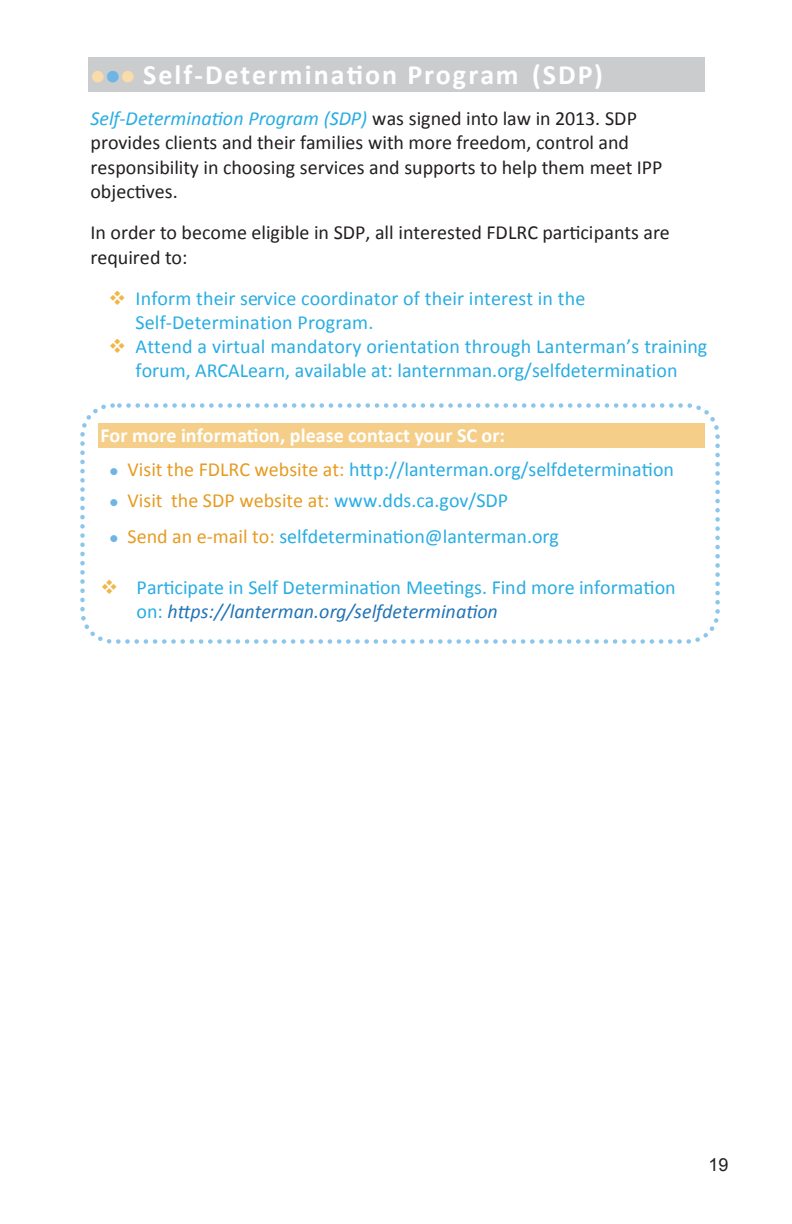
<style>
.page{position:relative;width:792px;height:1224px;background:#fff}
.page>*{position:absolute;margin:0;border:0;box-sizing:border-box;transform-origin:0 0}
.t1{font:700 28px "Calibri";letter-spacing:.07em;color:#fff}
.t2{font:20px/24px "Calibri";color:#27ade3}
.t3{font:20px/24.4px "Calibri";color:#231f20}
.t4{font:700 20px "Calibri";letter-spacing:.005em;color:#fff}
.t5{font:20px "Calibri";color:#e69b22}
.t6{font:18px "Arial";color:#231f20}
.s1{color:#f9dcaa}
.s2{color:#6db5e4}
.s3{font-style:italic;color:#27ade3}
.s4{color:#f1b64a}
.s5{color:#e69b22}
.s6{color:#27ade3}
.s7{font-style:italic;color:#2274b6}
</style>
<div class="page">
<div style="left:88px;top:58px;width:616px;height:34px;background:#cbccce"></div>
<div style="left:80px;top:403px;width:640px;height:241px;border:4px dashed #8bc6ec;border-radius:30px"></div>
<div style="left:98px;top:423px;width:606px;height:25px;background:#f5cf89"></div>
<h1 class="t1" style="left:91px;top:55px;width:514px"><span class="s1">●</span><span class="s2">●</span><span class="s1">●</span> Self-Determination Program (SDP)</h1>
<p class="t3" style="left:90px;top:105px;width:574px"><span class="s3">Self-Determination Program (SDP)</span> was signed into law in 2013. SDP provides clients and their families with more freedom, control and responsibility in choosing services and supports to help them meet IPP objectives.</p>
<p class="t3" style="left:90px;top:220px;width:581px">In order to become eligible in SDP, all interested FDLRC participants are required to:</p>
<p class="t2" style="left:136px;top:285px;width:451px;text-indent:-27px"><span class="s4">❖</span> Inform their service coordinator of their interest in the<br>Self-Determination Program.</p>
<p class="t2" style="left:109px;top:333px;width:600px;text-align:center"><span class="s4">❖</span> Attend a virtual mandatory orientation through Lanterman’s training forum, ARCALearn, available at: lanternman.org/selfdetermination</p>
<p class="t4" style="left:101px;top:421px;width:406px">For more information, please contact your SC or:</p>
<p class="t2" style="left:110px;top:457px;width:566px"><span class="s2">●</span> <span class="s5">Visit the FDLRC website at:</span> http://lanterman.org/selfdetermination</p>
<p class="t5" style="left:110px;top:487px;width:400px"><span class="s2">●</span> Visit the SDP website at: <span class="s6">www.dds.ca.gov/SDP</span></p>
<p class="t2" style="left:110px;top:524px;width:451px"><span class="s2">●</span> <span class="s5">Send an e-mail to:</span> selfdetermination@lanterman.org</p>
<p class="t2" style="left:137px;top:574px;width:541px;text-indent:-36px"><span class="s4">❖</span> Participate in Self Determination Meetings. Find more information on: <span class="s7">https://lanterman.org/selfdetermination</span></p>
<p class="t6" style="left:708px;top:1152px;width:22px">19</p>
</div>
